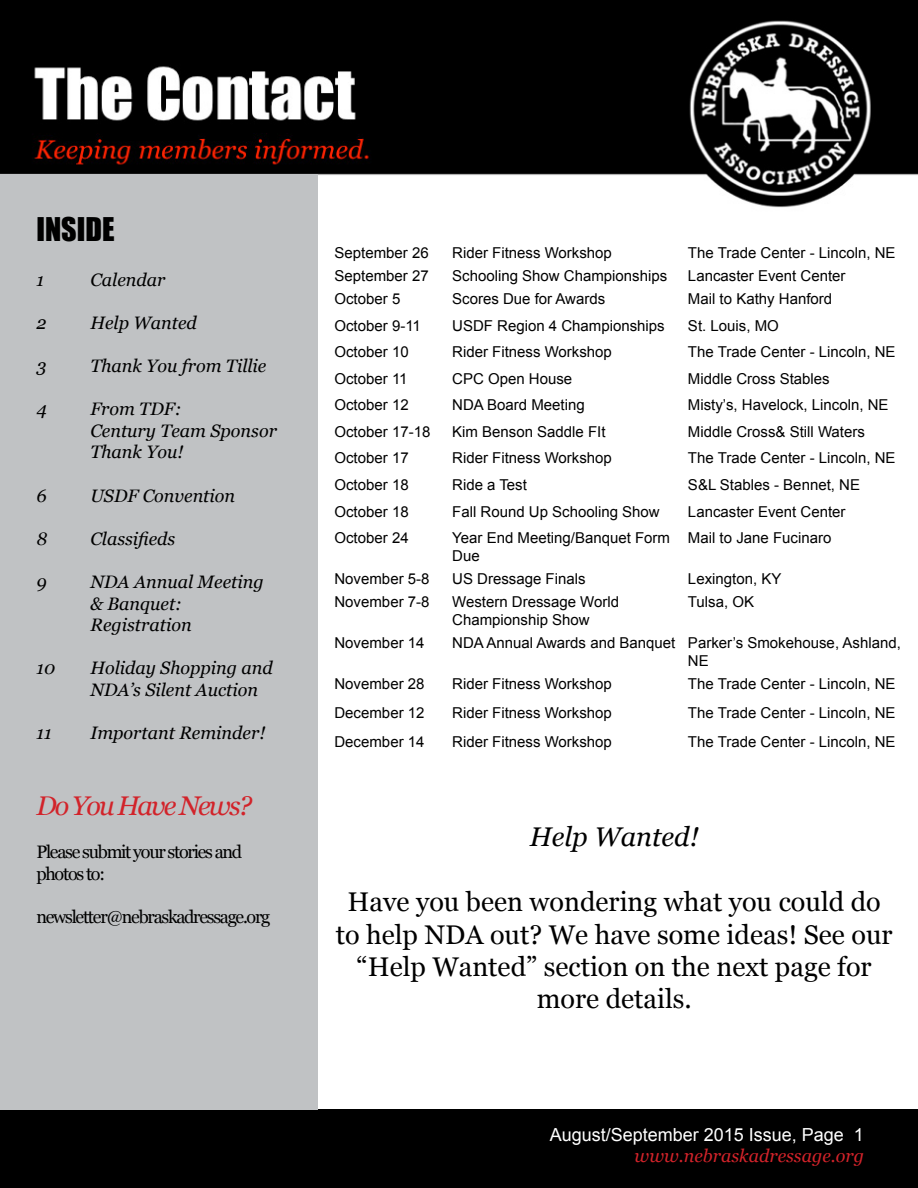
<style>
.page{position:relative;width:918px;height:1188px;background:#fff}
.page>*{position:absolute;margin:0;border:0;box-sizing:border-box;transform-origin:0 0}
.t1{font:30px "Impact";color:#000}
.t2{font:27px/32.4px "Georgia";color:#000;text-align:center}
.t3{font:italic 27px "Georgia";letter-spacing:-.07em;color:#d2232a}
.t4{font:italic 27px "Georgia";color:#000}
.t5{font:italic 18px/21.6px "Georgia";color:#000}
.t6{font:18px/21.6px "Georgia";letter-spacing:-.07em;color:#000}
.t7{font:18px "Arial";color:#fff}
.t8{font:italic 18px "Georgia";color:#d2232a}
.t9{font:15px/18px "Arial";color:#000}
</style>
<div class="page">
<div style="left:0;top:1110px;width:918px;height:78px;background:#000"></div>
<img style="left:0;top:0;width:918px;height:208px">
<div style="left:0;top:175px;width:318px;height:935px;background:#c0c2c4"></div>
<h1 class="t1" style="left:36px;top:206px;width:80px">INSIDE</h1>
<p class="t5" style="left:36px;top:269px;width:9px">1</p>
<p class="t5" style="left:90px;top:269px;width:77px">Calendar</p>
<p class="t5" style="left:36px;top:312px;width:12px">2</p>
<p class="t5" style="left:90px;top:312px;width:108px">Help Wanted</p>
<p class="t5" style="left:36px;top:355px;width:11px">3</p>
<p class="t5" style="left:90px;top:355px;width:178px">Thank You from Tillie</p>
<p class="t5" style="left:36px;top:398px;width:12px">4</p>
<p class="t5" style="left:90px;top:398px;width:188px">From TDF:<br>Century Team Sponsor<br>Thank You!</p>
<p class="t5" style="left:36px;top:485px;width:12px">6</p>
<p class="t5" style="left:90px;top:485px;width:146px">USDF Convention</p>
<p class="t5" style="left:36px;top:528px;width:12px">8</p>
<p class="t5" style="left:90px;top:528px;width:86px">Classifieds</p>
<p class="t5" style="left:36px;top:571px;width:12px">9</p>
<p class="t5" style="left:90px;top:571px;width:175px">NDA Annual Meeting &amp; Banquet:<br>Registration</p>
<p class="t5" style="left:36px;top:658px;width:20px">10</p>
<p class="t5" style="left:90px;top:658px;width:184px">Holiday Shopping and<br>NDA’s Silent Auction</p>
<p class="t5" style="left:36px;top:722px;width:17px">11</p>
<p class="t5" style="left:90px;top:722px;width:176px">Important Reminder!</p>
<h2 class="t3" style="left:36px;top:788px;width:217px">Do You Have News?</h2>
<p class="t6" style="left:36px;top:841px;width:207px">Please submit your stories and photos to:</p>
<p class="t6" style="left:36px;top:906px;width:235px">newsletter@nebraskadressage.org</p>
<p class="t9" style="left:334px;top:244px;width:96px">September 26</p>
<p class="t9" style="left:452px;top:244px;width:161px">Rider Fitness Workshop</p>
<p class="t9" style="left:688px;top:244px;width:209px">The Trade Center - Lincoln, NE</p>
<p class="t9" style="left:334px;top:267px;width:96px">September 27</p>
<p class="t9" style="left:452px;top:267px;width:217px">Schooling Show Championships</p>
<p class="t9" style="left:688px;top:267px;width:159px">Lancaster Event Center</p>
<p class="t9" style="left:334px;top:290px;width:67px">October 5</p>
<p class="t9" style="left:452px;top:290px;width:155px">Scores Due for Awards</p>
<p class="t9" style="left:688px;top:290px;width:146px">Mail to Kathy Hanford</p>
<p class="t9" style="left:334px;top:317px;width:88px">October 9-11</p>
<p class="t9" style="left:452px;top:317px;width:214px">USDF Region 4 Championships</p>
<p class="t9" style="left:688px;top:317px;width:92px">St. Louis, MO</p>
<p class="t9" style="left:334px;top:343px;width:76px">October 10</p>
<p class="t9" style="left:452px;top:343px;width:161px">Rider Fitness Workshop</p>
<p class="t9" style="left:688px;top:343px;width:209px">The Trade Center - Lincoln, NE</p>
<p class="t9" style="left:334px;top:370px;width:75px">October 11</p>
<p class="t9" style="left:452px;top:370px;width:122px">CPC Open House</p>
<p class="t9" style="left:688px;top:370px;width:143px">Middle Cross Stables</p>
<p class="t9" style="left:334px;top:396px;width:76px">October 12</p>
<p class="t9" style="left:452px;top:396px;width:134px">NDA Board Meeting</p>
<p class="t9" style="left:688px;top:396px;width:202px">Misty’s, Havelock, Lincoln, NE</p>
<p class="t9" style="left:334px;top:423px;width:97px">October 17-18</p>
<p class="t9" style="left:452px;top:423px;width:155px">Kim Benson Saddle FIt</p>
<p class="t9" style="left:688px;top:423px;width:178px">Middle Cross&amp; Still Waters</p>
<p class="t9" style="left:334px;top:449px;width:76px">October 17</p>
<p class="t9" style="left:452px;top:449px;width:161px">Rider Fitness Workshop</p>
<p class="t9" style="left:688px;top:449px;width:209px">The Trade Center - Lincoln, NE</p>
<p class="t9" style="left:334px;top:476px;width:76px">October 18</p>
<p class="t9" style="left:452px;top:476px;width:76px">Ride a Test</p>
<p class="t9" style="left:688px;top:476px;width:174px">S&amp;L Stables - Bennet, NE</p>
<p class="t9" style="left:334px;top:502px;width:76px">October 18</p>
<p class="t9" style="left:452px;top:502px;width:209px">Fall Round Up Schooling Show</p>
<p class="t9" style="left:688px;top:502px;width:159px">Lancaster Event Center</p>
<p class="t9" style="left:334px;top:529px;width:76px">October 24</p>
<p class="t9" style="left:452px;top:529px;width:219px">Year End Meeting/Banquet Form<br>Due</p>
<p class="t9" style="left:688px;top:529px;width:145px">Mail to Jane Fucinaro</p>
<p class="t9" style="left:334px;top:570px;width:97px">November 5-8</p>
<p class="t9" style="left:452px;top:570px;width:135px">US Dressage Finals</p>
<p class="t9" style="left:688px;top:570px;width:95px">Lexington, KY</p>
<p class="t9" style="left:334px;top:593px;width:97px">November 7-8</p>
<p class="t9" style="left:452px;top:593px;width:168px">Western Dressage World<br>Championship Show</p>
<p class="t9" style="left:688px;top:593px;width:68px">Tulsa, OK</p>
<p class="t9" style="left:334px;top:634px;width:92px">November 14</p>
<p class="t9" style="left:688px;top:634px;width:214px;text-indent:-236px">NDA Annual Awards and Banquet Parker’s Smokehouse, Ashland,<br>NE</p>
<p class="t9" style="left:334px;top:675px;width:92px">November 28</p>
<p class="t9" style="left:452px;top:675px;width:161px">Rider Fitness Workshop</p>
<p class="t9" style="left:688px;top:675px;width:209px">The Trade Center - Lincoln, NE</p>
<p class="t9" style="left:334px;top:704px;width:92px">December 12</p>
<p class="t9" style="left:452px;top:704px;width:161px">Rider Fitness Workshop</p>
<p class="t9" style="left:688px;top:704px;width:209px">The Trade Center - Lincoln, NE</p>
<p class="t9" style="left:334px;top:733px;width:92px">December 14</p>
<p class="t9" style="left:452px;top:733px;width:161px">Rider Fitness Workshop</p>
<p class="t9" style="left:688px;top:733px;width:209px">The Trade Center - Lincoln, NE</p>
<h2 class="t4" style="left:530px;top:820px;width:170px">Help Wanted!</h2>
<h2 class="t2" style="left:336px;top:886px;width:558px">Have you been wondering what you could do to help NDA out? We have some ideas! See our “Help Wanted” section on the next page for more details.</h2>
<p class="t7" style="left:550px;top:1123px;width:316px">August/September 2015 Issue, Page 1</p>
<p class="t8" style="left:635px;top:1145px;width:231px">www.nebraskadressage.org</p>
</div>
